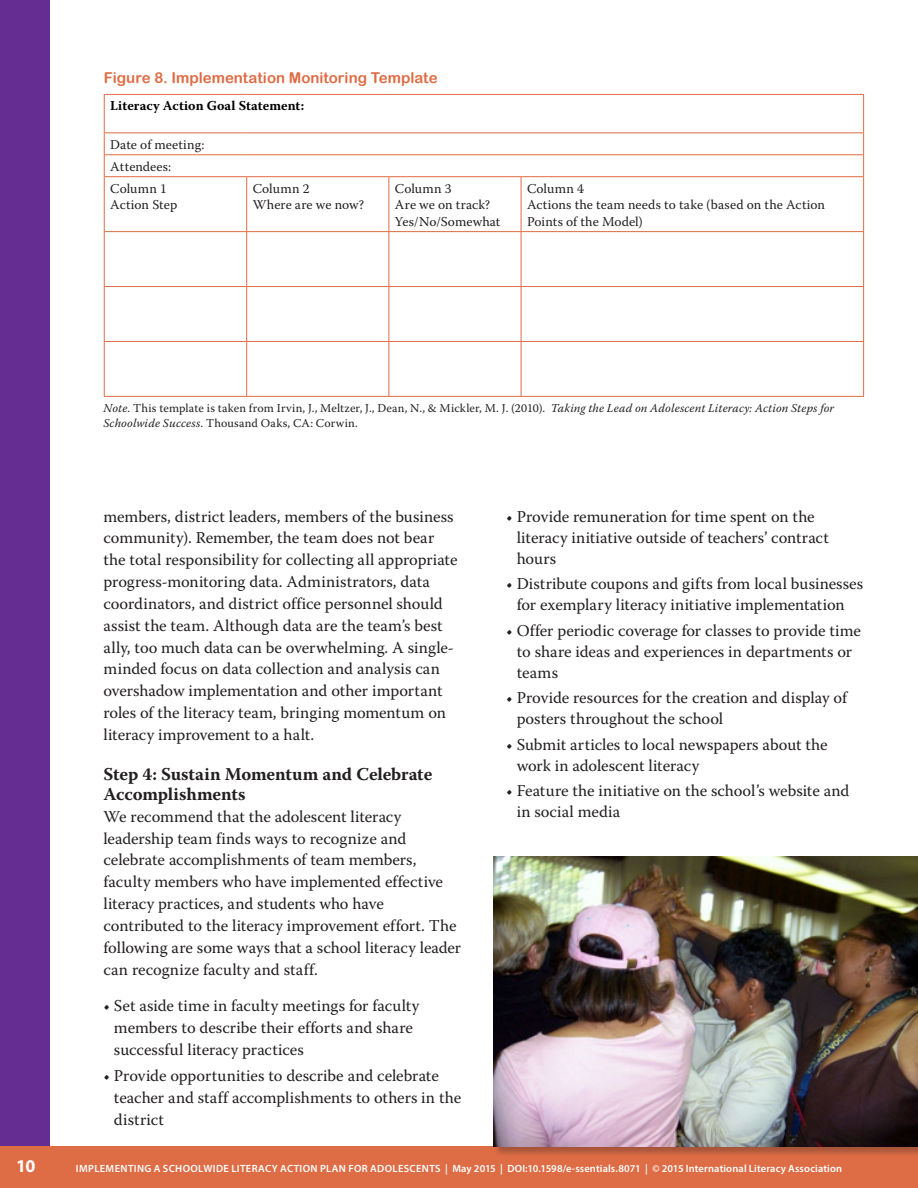
<style>
.page{position:relative;width:918px;height:1188px;background:#fff}
.page>*{position:absolute;margin:0;border:0;box-sizing:border-box;transform-origin:0 0}
.S3{font:700 18px/20.2px "Warnock Pro";letter-spacing:-.01em;color:#231f20}
.t1{font:700 18px "Myriad Pro";color:#fff}
.List_3{font:16.5px/21px "Warnock Pro";color:#231f20}
.BCE{font:16.5px/21.9px "Warnock Pro";color:#231f20}
.BCnoindent{font:16.5px/21.9px "Warnock Pro";letter-spacing:-.005em;color:#231f20}
.List_6{font:16.5px/21.9px "Warnock Pro";color:#231f20}
.FigH{font:15px "Arial Rounded MT Bold";color:#de6c45}
.TABT{font:13.5px/16.5px "Warnock Pro";letter-spacing:.01em;color:#231f20}
.TABT-2{font:700 13.5px "Warnock Pro";letter-spacing:.005em;color:#000}
.FigN{font:12px/15px "Warnock Pro";letter-spacing:.015em;color:#231f20}
.t2{font:600 10.5px "Myriad Pro";letter-spacing:.02em;color:#fff}
.s1{font-style:italic}
</style>
<div class="page">
<div style="left:0;top:0;width:50px;height:1147px;background:#652d91"></div>
<div style="left:0;top:1147px;width:918px;height:41px;background:#de6c45"></div>
<div style="left:494px;top:857px;width:424px;height:300px;background:#231f20;opacity:.3"></div>
<img style="left:494px;top:857px;width:424px;height:290px">
<hr style="left:104px;top:94px;width:143px;height:1px;background:#de6c45">
<hr style="left:104px;top:95px;width:1px;height:37px;background:#de6c45">
<hr style="left:247px;top:94px;width:142px;height:1px;background:#de6c45">
<hr style="left:389px;top:94px;width:132px;height:1px;background:#de6c45">
<hr style="left:521px;top:94px;width:343px;height:1px;background:#de6c45">
<hr style="left:863px;top:95px;width:1px;height:37px;background:#de6c45">
<hr style="left:104px;top:132px;width:143px;height:1px;background:#de6c45">
<hr style="left:247px;top:132px;width:142px;height:1px;background:#de6c45">
<hr style="left:389px;top:132px;width:132px;height:1px;background:#de6c45">
<hr style="left:521px;top:132px;width:343px;height:1px;background:#de6c45">
<hr style="left:104px;top:154px;width:143px;height:1px;background:#de6c45">
<svg style="left:104px;top:133px;width:1px;height:43px"></svg>
<hr style="left:247px;top:154px;width:142px;height:1px;background:#de6c45">
<hr style="left:389px;top:154px;width:132px;height:1px;background:#de6c45">
<hr style="left:521px;top:154px;width:343px;height:1px;background:#de6c45">
<svg style="left:863px;top:133px;width:1px;height:43px"></svg>
<hr style="left:104px;top:176px;width:143px;height:1px;background:#de6c45">
<hr style="left:104px;top:177px;width:1px;height:54px;background:#de6c45">
<hr style="left:247px;top:176px;width:142px;height:1px;background:#de6c45">
<hr style="left:246px;top:177px;width:1px;height:54px;background:#de6c45">
<hr style="left:389px;top:176px;width:132px;height:1px;background:#de6c45">
<hr style="left:388px;top:177px;width:1px;height:54px;background:#de6c45">
<hr style="left:521px;top:176px;width:343px;height:1px;background:#de6c45">
<hr style="left:521px;top:177px;width:1px;height:54px;background:#de6c45">
<hr style="left:863px;top:177px;width:1px;height:54px;background:#de6c45">
<hr style="left:104px;top:231px;width:143px;height:1px;background:#de6c45">
<hr style="left:104px;top:232px;width:1px;height:54px;background:#de6c45">
<hr style="left:247px;top:231px;width:142px;height:1px;background:#de6c45">
<hr style="left:246px;top:232px;width:1px;height:54px;background:#de6c45">
<hr style="left:389px;top:231px;width:132px;height:1px;background:#de6c45">
<hr style="left:388px;top:232px;width:1px;height:54px;background:#de6c45">
<hr style="left:521px;top:231px;width:343px;height:1px;background:#de6c45">
<hr style="left:521px;top:232px;width:1px;height:54px;background:#de6c45">
<hr style="left:863px;top:232px;width:1px;height:54px;background:#de6c45">
<hr style="left:104px;top:286px;width:143px;height:1px;background:#de6c45">
<hr style="left:104px;top:287px;width:1px;height:54px;background:#de6c45">
<hr style="left:247px;top:286px;width:142px;height:1px;background:#de6c45">
<hr style="left:246px;top:287px;width:1px;height:54px;background:#de6c45">
<hr style="left:389px;top:286px;width:132px;height:1px;background:#de6c45">
<hr style="left:388px;top:287px;width:1px;height:54px;background:#de6c45">
<hr style="left:521px;top:286px;width:343px;height:1px;background:#de6c45">
<hr style="left:521px;top:287px;width:1px;height:54px;background:#de6c45">
<hr style="left:863px;top:287px;width:1px;height:54px;background:#de6c45">
<hr style="left:104px;top:341px;width:143px;height:1px;background:#de6c45">
<hr style="left:104px;top:342px;width:1px;height:54px;background:#de6c45">
<hr style="left:247px;top:341px;width:142px;height:1px;background:#de6c45">
<hr style="left:246px;top:342px;width:1px;height:54px;background:#de6c45">
<hr style="left:389px;top:341px;width:132px;height:1px;background:#de6c45">
<hr style="left:388px;top:342px;width:1px;height:54px;background:#de6c45">
<hr style="left:521px;top:341px;width:343px;height:1px;background:#de6c45">
<hr style="left:521px;top:342px;width:1px;height:54px;background:#de6c45">
<hr style="left:863px;top:342px;width:1px;height:54px;background:#de6c45">
<hr style="left:104px;top:396px;width:143px;height:1px;background:#de6c45">
<hr style="left:247px;top:396px;width:142px;height:1px;background:#de6c45">
<hr style="left:389px;top:396px;width:132px;height:1px;background:#de6c45">
<hr style="left:521px;top:396px;width:343px;height:1px;background:#de6c45">
<p class="FigH" style="left:104px;top:69px;width:335px">Figure 8. Implementation Monitoring Template</p>
<p class="TABT-2" style="left:110px;top:98px;width:195px">Literacy Action Goal Statement:</p>
<p class="TABT" style="left:110px;top:136px;width:96px">Date of meeting:</p>
<p class="TABT" style="left:110px;top:158px;width:62px">Attendees:</p>
<p class="TABT" style="left:110px;top:180px;width:58px">Column 1</p>
<p class="TABT" style="left:110px;top:196px;width:69px">Action Step</p>
<p class="TABT" style="left:253px;top:180px;width:58px">Column 2</p>
<p class="TABT" style="left:253px;top:196px;width:113px">Where are we now?</p>
<p class="TABT" style="left:395px;top:180px;width:58px">Column 3</p>
<p class="TABT" style="left:395px;top:196px;width:97px">Are we on track?</p>
<p class="TABT" style="left:395px;top:213px;width:107px">Yes/No/Somewhat</p>
<p class="TABT" style="left:527px;top:180px;width:58px">Column 4</p>
<p class="TABT" style="left:527px;top:196px;width:299px">Actions the team needs to take (based on the Action<br>Points of the Model)</p>
<p class="FigN" style="left:104px;top:400px;width:732px"><span class="s1">Note</span>. This template is taken from Irvin, J., Meltzer, J., Dean, N., &amp; Mickler, M. J. (2010). <span class="s1">Taking the Lead on Adolescent Literacy: Action Steps for<br>Schoolwide Success</span>. Thousand Oaks, CA: Corwin.</p>
<p class="BCE" style="left:104px;top:505px;width:356px">members, district leaders, members of the business community). Remember, the team does not bear the total responsibility for collecting all appropriate progress-monitoring data. Administrators, data coordinators, and district office personnel should assist the team. Although data are the team’s best ally, too much data can be overwhelming. A single&shy;minded focus on data collection and analysis can overshadow implementation and other important roles of the literacy team, bringing momentum on literacy improvement to a halt.</p>
<p class="S3" style="left:104px;top:763px;width:330px">Step 4: Sustain Momentum and Celebrate<br>Accomplishments</p>
<p class="BCnoindent" style="left:104px;top:805px;width:359px">We recommend that the adolescent literacy leadership team finds ways to recognize and celebrate accomplishments of team members, faculty members who have implemented effective literacy practices, and students who have contributed to the literacy improvement effort. The following are some ways that a school literacy leader can recognize faculty and staff.</p>
<p class="List_6" style="left:114px;top:995px;width:307px;text-indent:-10px">• Set aside time in faculty meetings for faculty members to describe their efforts and share successful literacy practices</p>
<p class="List_3" style="left:114px;top:1065px;width:349px;line-height:21.9px;text-indent:-10px">• Provide opportunities to describe and celebrate teacher and staff accomplishments to others in the district</p>
<p class="List_3" style="left:517px;top:505px;width:314px;text-indent:-10px">• Provide remuneration for time spent on the literacy initiative outside of teachers’ contract hours</p>
<p class="List_3" style="left:506px;top:573px;width:358px;text-align:center">• Distribute coupons and gifts from local businesses for exemplary literacy initiative implementation</p>
<p class="List_3" style="left:517px;top:619px;width:346px;text-indent:-10px">• Offer periodic coverage for classes to provide time to share ideas and experiences in departments or teams</p>
<p class="List_3" style="left:517px;top:687px;width:332px;text-indent:-10px">• Provide resources for the creation and display of posters throughout the school</p>
<p class="List_3" style="left:517px;top:733px;width:312px;text-indent:-10px">• Submit articles to local newspapers about the work in adolescent literacy</p>
<p class="List_3" style="left:517px;top:780px;width:334px;text-indent:-10px">• Feature the initiative on the school’s website and in social media</p>
<p class="t1" style="left:16px;top:1154px;width:21px">10</p>
<p class="t2" style="left:76px;top:1162px;width:768px">IMPLEMENTING A SCHOOLWIDE LITERACY ACTION PLAN FOR ADOLESCENTS | May 2015 | DOI:10.1598/e-ssentials.8071 | © 2015 International Literacy Association</p>
</div>
